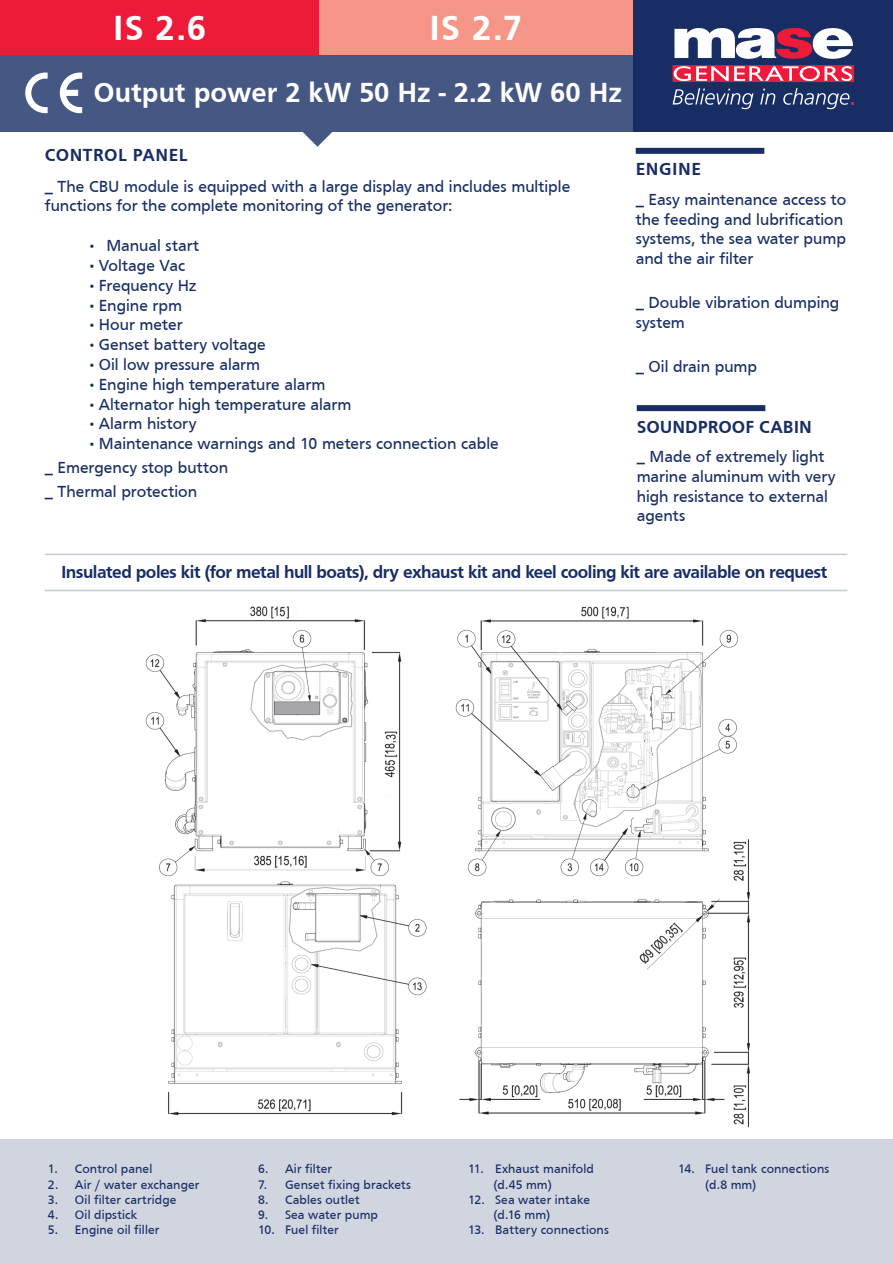
<style>
.page{position:relative;width:893px;height:1263px;background:#fff}
.page>*{position:absolute;margin:0;border:0;box-sizing:border-box;transform-origin:0 0}
._03_Modello_retro{font:700 36px "Frutiger";color:#fff}
._03_Modello_retro-2{font:700 28.5px "Frutiger";color:#fff}
._03_Modello_retro-3{font:700 18px "Frutiger";letter-spacing:-.03em;color:#172d64}
._03_Modello_retro-4{font:700 18px "Frutiger";color:#172d64}
._03_Modello_retro-5{font:700 18px "Frutiger";letter-spacing:.025em;color:#172d64}
.t1{font:16.5px/19.8px "Frutiger";color:#172d64}
.t2{font:12.75px/15.3px "Frutiger";letter-spacing:.01em;color:#172d64}
</style>
<div class="page">
<div style="left:0;top:1140px;width:893px;height:123px;background:#d1d5e0"></div>
<div style="left:0;top:54px;width:636px;height:78px;background:#455783"></div>
<div style="left:0;top:0;width:319px;height:54px;background:#ed1a3a"></div>
<div style="left:319px;top:0;width:317px;height:54px;background:#f59687"></div>
<div style="left:634px;top:0;width:259px;height:132px;background:#172d64"></div>
<svg style="left:60px;top:73px;width:22px;height:40px"></svg>
<svg style="left:25px;top:73px;width:23px;height:41px"></svg>
<svg style="left:303px;top:132px;width:29px;height:15px"></svg>
<svg style="left:674px;top:28px;width:179px;height:31px"></svg>
<svg style="left:672px;top:65px;width:182px;height:17px;background:#f05e74"></svg>
<svg style="left:673px;top:88px;width:80px;height:21px"></svg>
<svg style="left:760px;top:89px;width:15px;height:15px"></svg>
<svg style="left:783px;top:88px;width:71px;height:21px"></svg>
<img style="left:145px;top:606px;width:605px;height:522px">
<div style="left:636px;top:148px;width:128px;height:6px;background:#172d64"></div>
<div style="left:637px;top:405px;width:128px;height:6px;background:#172d64"></div>
<hr style="left:45px;top:554px;width:802px;height:1px;background:#8b96b1">
<hr style="left:45px;top:590px;width:802px;height:1px;background:#8b96b1">
<p class="_03_Modello_retro" style="left:113px;top:7px;width:95px">IS 2.6</p>
<p class="_03_Modello_retro" style="left:429px;top:7px;width:94px">IS 2.7</p>
<p class="_03_Modello_retro-2" style="left:94px;top:76px;width:530px">Output power 2 kW 50 Hz - 2.2 kW 60 Hz</p>
<p class="_03_Modello_retro-5" style="left:45px;top:144px;width:145px">CONTROL PANEL</p>
<p class="t1" style="left:45px;top:176px;width:527px">_ The CBU module is equipped with a large display and includes multiple functions for the complete monitoring of the generator:</p>
<p class="t1" style="left:87px;top:235px;width:114px">• Manual start</p>
<p class="t1" style="left:87px;top:255px;width:99px">•Voltage Vac</p>
<p class="t1" style="left:87px;top:275px;width:111px">•Frequency Hz</p>
<p class="t1" style="left:87px;top:295px;width:96px">•Engine rpm</p>
<p class="t1" style="left:87px;top:315px;width:97px">•Hour meter</p>
<p class="t1" style="left:87px;top:334px;width:180px">•Genset battery voltage</p>
<p class="t1" style="left:87px;top:354px;width:174px">•Oil low pressure alarm</p>
<p class="t1" style="left:87px;top:374px;width:240px">•Engine high temperature alarm</p>
<p class="t1" style="left:87px;top:394px;width:266px">•Alternator high temperature alarm</p>
<p class="t1" style="left:87px;top:414px;width:111px">•Alarm history</p>
<p class="t1" style="left:87px;top:433px;width:413px">•Maintenance warnings and 10 meters connection cable</p>
<p class="t1" style="left:45px;top:457px;width:185px">_ Emergency stop button</p>
<p class="t1" style="left:45px;top:481px;width:154px">_ Thermal protection</p>
<p class="_03_Modello_retro-3" style="left:636px;top:159px;width:67px">ENGINE</p>
<p class="t1" style="left:636px;top:189px;width:212px">_ Easy maintenance access to the feeding and lubrification systems, the sea water pump and the air filter</p>
<p class="t1" style="left:636px;top:292px;width:205px">_ Double vibration dumping system</p>
<p class="t1" style="left:636px;top:356px;width:123px">_ Oil drain pump</p>
<p class="_03_Modello_retro-4" style="left:637px;top:416px;width:177px">SOUNDPROOF CABIN</p>
<p class="t1" style="left:637px;top:446px;width:200px">_ Made of extremely light marine aluminum with very high resistance to external agents</p>
<p class="_03_Modello_retro-3" style="left:61px;top:562px;width:768px">Insulated poles kit (for metal hull boats), dry exhaust kit and keel cooling kit are available on request</p>
<p class="t2" style="left:48px;top:1161px;width:106px">1. Control panel</p>
<p class="t2" style="left:48px;top:1176px;width:153px">2. Air / water exchanger</p>
<p class="t2" style="left:48px;top:1192px;width:130px">3. Oil filter cartridge</p>
<p class="t2" style="left:48px;top:1207px;width:91px">4. Oil dipstick</p>
<p class="t2" style="left:48px;top:1222px;width:113px">5. Engine oil filler</p>
<p class="t2" style="left:258px;top:1161px;width:76px">6. Air filter</p>
<p class="t2" style="left:258px;top:1176px;width:155px">7. Genset fixing brackets</p>
<p class="t2" style="left:258px;top:1192px;width:103px">8. Cables outlet</p>
<p class="t2" style="left:258px;top:1207px;width:121px">9. Sea water pump</p>
<p class="t2" style="left:258px;top:1222px;width:82px">10. Fuel filter</p>
<p class="t2" style="left:468px;top:1161px;width:127px">11. Exhaust manifold</p>
<p class="t2" style="left:494px;top:1176px;width:60px">(d.45 mm)</p>
<p class="t2" style="left:468px;top:1192px;width:123px">12. Sea water intake</p>
<p class="t2" style="left:494px;top:1207px;width:58px">(d.16 mm)</p>
<p class="t2" style="left:468px;top:1222px;width:142px">13. Battery connections</p>
<p class="t2" style="left:705px;top:1161px;width:126px;text-indent:-27px">14. Fuel tank connections (d.8 mm)</p>
</div>
